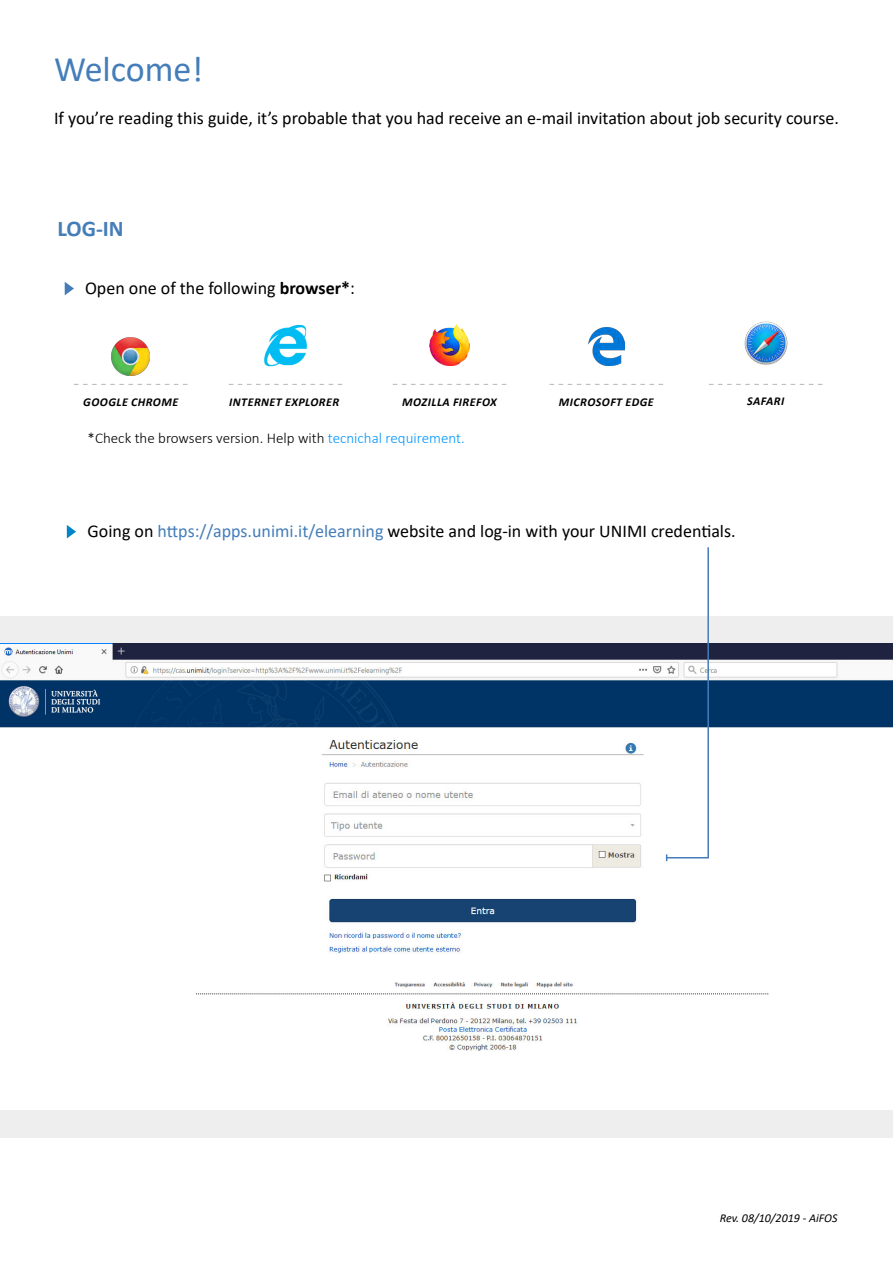
<style>
.page{position:relative;width:893px;height:1263px;background:#fff}
.page>*{position:absolute;margin:0;border:0;box-sizing:border-box;transform-origin:0 0}
.t1{font:36px "Calibri";color:#447db9}
.t2{font:700 22.5px "Calibri";color:#447db9}
.t3{font:18px "Calibri";color:#000}
.t4{font:300 15px "Calibri";color:#000}
.t5{font:italic 700 12px "Calibri";letter-spacing:.04em;color:#000}
.t6{font:italic 12px "Calibri";color:#000}
.s1{font-weight:700}
.s2{color:#0097ff}
.s3{color:#447db9}
</style>
<div class="page">
<img style="left:112px;top:338px;width:38px;height:38px">
<img style="left:264px;top:325px;width:43px;height:42px">
<img style="left:430px;top:324px;width:39px;height:41px">
<img style="left:744px;top:321px;width:44px;height:44px">
<img style="left:588px;top:327px;width:36px;height:38px">
<svg style="left:74px;top:384px;width:114px;height:1px"></svg>
<svg style="left:229px;top:384px;width:113px;height:1px"></svg>
<svg style="left:393px;top:384px;width:113px;height:1px"></svg>
<svg style="left:550px;top:384px;width:113px;height:1px"></svg>
<svg style="left:709px;top:384px;width:113px;height:1px"></svg>
<svg style="left:65px;top:282px;width:9px;height:13px"></svg>
<div style="left:0;top:616px;width:893px;height:521px;background:#eee"></div>
<img style="left:0;top:644px;width:893px;height:465px">
<svg style="left:67px;top:525px;width:9px;height:13px"></svg>
<svg style="left:665px;top:547px;width:45px;height:314px"></svg>
<h1 class="t1" style="left:54px;top:44px;width:151px">Welcome!</h1>
<p class="t3" style="left:54px;top:106px;width:786px">If you’re reading this guide, it’s probable that you had receive an e-mail invitation about job security course.</p>
<p class="t2" style="left:57px;top:213px;width:68px">LOG-IN</p>
<p class="t3" style="left:85px;top:275px;width:271px">Open one of the following <span class="s1">browser*</span>:</p>
<p class="t5" style="left:83px;top:393px;width:96px">GOOGLE CHROME</p>
<p class="t5" style="left:229px;top:393px;width:112px">INTERNET EXPLORER</p>
<p class="t5" style="left:402px;top:393px;width:96px">MOZILLA FIREFOX</p>
<p class="t5" style="left:559px;top:393px;width:96px">MICROSOFT EDGE</p>
<p class="t5" style="left:747px;top:393px;width:39px">SAFARI</p>
<p class="t4" style="left:88px;top:429px;width:379px">*Check the browsers version. Help with <span class="s2">tecnichal requirement.</span></p>
<p class="t3" style="left:88px;top:519px;width:650px">Going on <span class="s3">https://apps.unimi.it/elearning</span> website and log-in with your UNIMI credentials.</p>
<p class="t6" style="left:720px;top:1210px;width:119px">Rev. 08/10/2019 - AiFOS</p>
</div>
